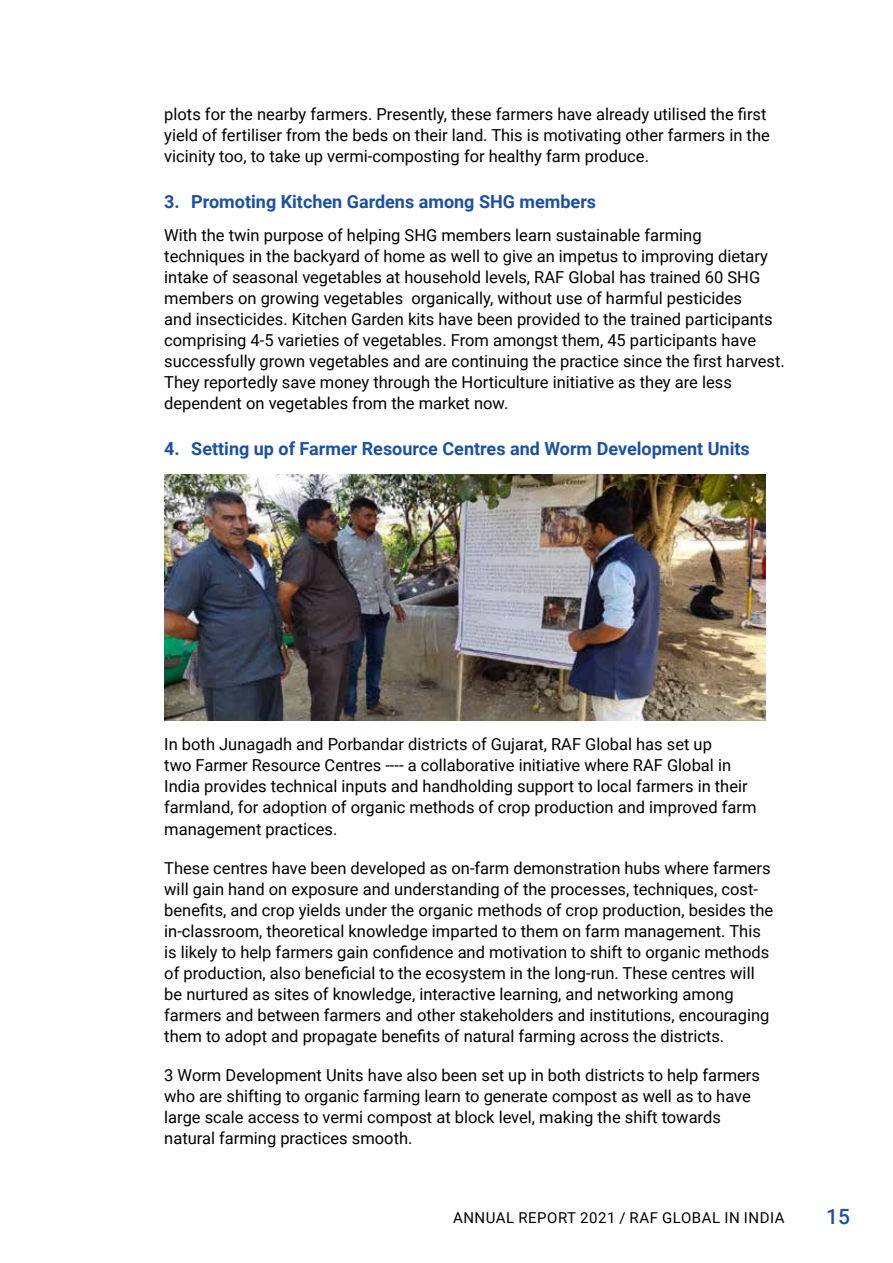
<style>
.page{position:relative;width:893px;height:1263px;background:#fff}
.page>*{position:absolute;margin:0;border:0;box-sizing:border-box;transform-origin:0 0}
.t1{font:500 21px "Roboto";color:#1d519f}
.t2{font:700 18px "Roboto";color:#1d519f}
.t3{font:16.5px/21px "Roboto";color:#000}
.t4{font:15px "Roboto";letter-spacing:.035em;color:#000}
</style>
<div class="page">
<img style="left:164px;top:475px;width:601px;height:245px">
<p class="t3" style="left:164px;top:103px;width:607px">plots for the nearby farmers. Presently, these farmers have already utilised the first yield of fertiliser from the beds on their land. This is motivating other farmers in the vicinity too, to take up vermi-composting for healthy farm produce.</p>
<p class="t2" style="left:164px;top:189px;width:433px">3. Promoting Kitchen Gardens among SHG members</p>
<p class="t3" style="left:164px;top:224px;width:622px">With the twin purpose of helping SHG members learn sustainable farming techniques in the backyard of home as well to give an impetus to improving dietary intake of seasonal vegetables at household levels, RAF Global has trained 60 SHG members on growing vegetables organically, without use of harmful pesticides<br>and insecticides. Kitchen Garden kits have been provided to the trained participants comprising 4-5 varieties of vegetables. From amongst them, 45 participants have successfully grown vegetables and are continuing the practice since the first harvest.<br>They reportedly save money through the Horticulture initiative as they are less dependent on vegetables from the market now.</p>
<p class="t2" style="left:164px;top:436px;width:587px">4. Setting up of Farmer Resource Centres and Worm Development Units</p>
<p class="t3" style="left:164px;top:733px;width:594px">In both Junagadh and Porbandar districts of Gujarat, RAF Global has set up<br>two Farmer Resource Centres ---- a collaborative initiative where RAF Global in India provides technical inputs and handholding support to local farmers in their farmland, for adoption of organic methods of crop production and improved farm management practices.</p>
<p class="t3" style="left:164px;top:856px;width:610px">These centres have been developed as on-farm demonstration hubs where farmers will gain hand on exposure and understanding of the processes, techniques, cost&shy;benefits, and crop yields under the organic methods of crop production, besides the in-classroom, theoretical knowledge imparted to them on farm management. This is likely to help farmers gain confidence and motivation to shift to organic methods of production, also beneficial to the ecosystem in the long-run. These centres will be nurtured as sites of knowledge, interactive learning, and networking among farmers and between farmers and other stakeholders and institutions, encouraging them to adopt and propagate benefits of natural farming across the districts.</p>
<p class="t3" style="left:164px;top:1063px;width:597px">3 Worm Development Units have also been set up in both districts to help farmers who are shifting to organic farming learn to generate compost as well as to have large scale access to vermi compost at block level, making the shift towards natural farming practices smooth.</p>
<p class="t4" style="left:453px;top:1207px;width:333px">ANNUAL REPORT 2021 / RAF GLOBAL IN INDIA</p>
<p class="t1" style="left:826px;top:1201px;width:25px">15</p>
</div>
